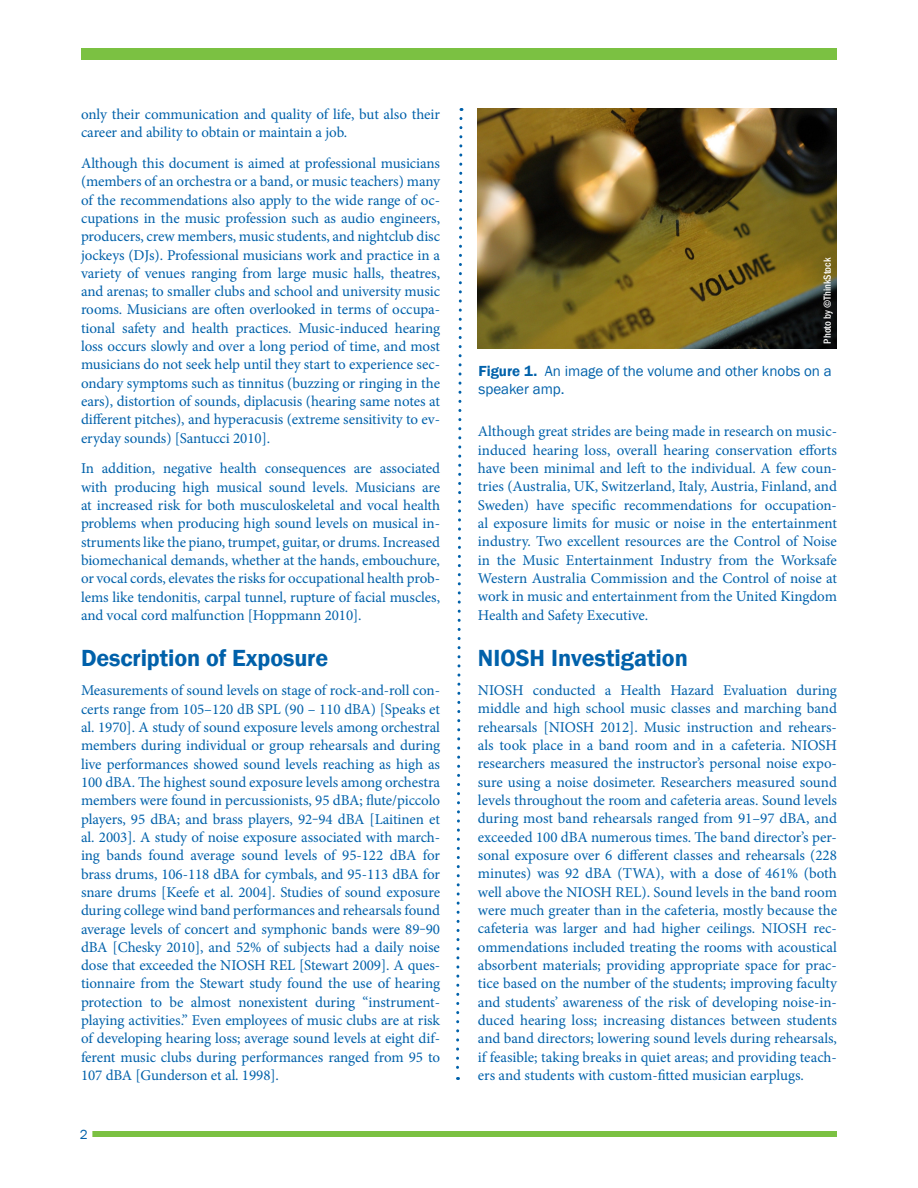
<style>
.page{position:relative;width:918px;height:1188px;background:#fff}
.page>*{position:absolute;margin:0;border:0;box-sizing:border-box;transform-origin:0 0}
.Heading_2{font:600 24px "Franklin Gothic";letter-spacing:-.005em;color:#0161aa}
.P1{font:15px/18.3px "Minion Pro";letter-spacing:-.005em;color:#0161aa;text-align:justify}
.t1{font:15px/18px "Franklin Gothic";color:#0161aa}
.P2{font:13.5px "Franklin Gothic";color:#0161aa}
.Credit{font:500 condensed 10.5px "Franklin Gothic";color:#fff}
.s1{font-weight:600}
</style>
<div class="page">
<div style="left:81px;top:48px;width:756px;height:12px;background:#7bc142"></div>
<div style="left:92px;top:1131px;width:745px;height:6px;background:#7bc142"></div>
<svg style="left:456px;top:108px;width:8px;height:972px"></svg>
<img style="left:478px;top:108px;width:359px;height:241px">
<p class="P1" style="left:81px;top:105px;width:361px">only their communication and quality of life, but also their career and ability to obtain or maintain a job.</p>
<p class="P1" style="left:81px;top:154px;width:361px">Although this document is aimed at professional musicians (members of an orchestra or a band, or music teachers) many of the recommendations also apply to the wide range of oc&shy;cupations in the music profession such as audio engineers, producers, crew members, music students, and nightclub disc jockeys (DJs). Professional musicians work and practice in a variety of venues ranging from large music halls, theatres, and arenas; to smaller clubs and school and university music rooms. Musicians are often overlooked in terms of occupa&shy;tional safety and health practices. Music-induced hearing loss occurs slowly and over a long period of time, and most musicians do not seek help until they start to experience sec&shy;ondary symptoms such as tinnitus (buzzing or ringing in the ears), distortion of sounds, diplacusis (hearing same notes at different pitches), and hyperacusis (extreme sensitivity to ev&shy;eryday sounds) [Santucci 2010].</p>
<p class="P1" style="left:81px;top:460px;width:361px">In addition, negative health consequences are associated with producing high musical sound levels. Musicians are at increased risk for both musculoskeletal and vocal health problems when producing high sound levels on musical in&shy;struments like the piano, trumpet, guitar, or drums. Increased biomechanical demands, whether at the hands, embouchure, or vocal cords, elevates the risks for occupational health prob&shy;lems like tendonitis, carpal tunnel, rupture of facial muscles, and vocal cord malfunction [Hoppmann 2010].</p>
<p class="Heading_2" style="left:81px;top:644px;width:249px">Description of Exposure</p>
<p class="P1" style="left:81px;top:682px;width:361px">Measurements of sound levels on stage of rock-and-roll con&shy;certs range from 105–120 dB SPL (90 – 110 dBA) [Speaks et al. 1970]. A study of sound exposure levels among orchestral members during individual or group rehearsals and during live performances showed sound levels reaching as high as 100 dBA. The highest sound exposure levels among orchestra members were found in percussionists, 95 dBA; flute/piccolo players, 95 dBA; and brass players, 92‒94 dBA [Laitinen et al. 2003]. A study of noise exposure associated with march&shy;ing bands found average sound levels of 95-122 dBA for brass drums, 106-118 dBA for cymbals, and 95-113 dBA for snare drums [Keefe et al. 2004]. Studies of sound exposure during college wind band performances and rehearsals found average levels of concert and symphonic bands were 89‒90 dBA [Chesky 2010], and 52% of subjects had a daily noise dose that exceeded the NIOSH REL [Stewart 2009]. A ques&shy;tionnaire from the Stewart study found the use of hearing protection to be almost nonexistent during “instrument&shy;playing activities.” Even employees of music clubs are at risk of developing hearing loss; average sound levels at eight dif&shy;ferent music clubs during performances ranged from 95 to 107 dBA [Gunderson et al. 1998].</p>
<p class="P2" style="left:80px;top:1126px;width:9px">2</p>
<p class="Credit" style="left:821px;top:344px;width:87px;rotate:-90deg">Photo by ©ThinkStock</p>
<p class="t1" style="left:478px;top:362px;width:355px"><span class="s1">Figure 1.</span> An image of the volume and other knobs on a speaker amp.</p>
<p class="P1" style="left:478px;top:422px;width:361px">Although great strides are being made in research on music&shy;induced hearing loss, overall hearing conservation efforts have been minimal and left to the individual. A few coun&shy;tries (Australia, UK, Switzerland, Italy, Austria, Finland, and Sweden) have specific recommendations for occupation&shy;al exposure limits for music or noise in the entertainment industry. Two excellent resources are the Control of Noise in the Music Entertainment Industry from the Worksafe Western Australia Commission and the Control of noise at work in music and entertainment from the United Kingdom Health and Safety Executive.</p>
<p class="Heading_2" style="left:478px;top:643px;width:212px">NIOSH Investigation</p>
<p class="P1" style="left:478px;top:681px;width:361px">NIOSH conducted a Health Hazard Evaluation during middle and high school music classes and marching band rehearsals [NIOSH 2012]. Music instruction and rehears&shy;als took place in a band room and in a cafeteria. NIOSH researchers measured the instructor’s personal noise expo&shy;sure using a noise dosimeter. Researchers measured sound levels throughout the room and cafeteria areas. Sound levels during most band rehearsals ranged from 91–97 dBA, and exceeded 100 dBA numerous times. The band director’s per&shy;sonal exposure over 6 different classes and rehearsals (228 minutes) was 92 dBA (TWA), with a dose of 461% (both well above the NIOSH REL). Sound levels in the band room were much greater than in the cafeteria, mostly because the cafeteria was larger and had higher ceilings. NIOSH rec&shy;ommendations included treating the rooms with acoustical absorbent materials; providing appropriate space for prac&shy;tice based on the number of the students; improving faculty and students’ awareness of the risk of developing noise-in&shy;duced hearing loss; increasing distances between students and band directors; lowering sound levels during rehearsals, if feasible; taking breaks in quiet areas; and providing teach&shy;ers and students with custom-fitted musician earplugs.</p>
</div>
